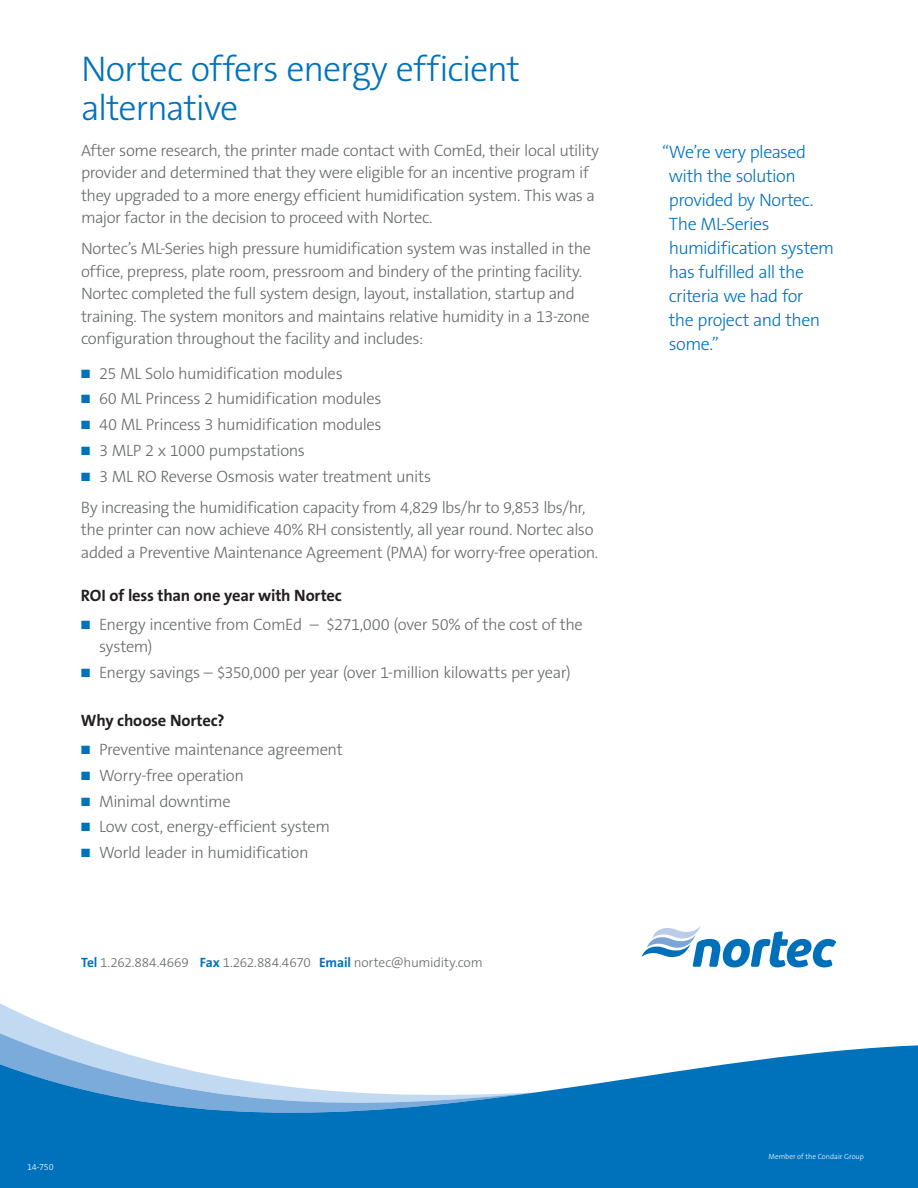
<style>
.page{position:relative;width:918px;height:1188px;background:#fff}
.page>*{position:absolute;margin:0;border:0;box-sizing:border-box;transform-origin:0 0}
.TS_Head_1{font:300 36px/39px "The Sans B W3";letter-spacing:-.03em;color:#0072bc}
.t1{font:300 18px/24px "The Sans B W3";letter-spacing:-.03em;color:#0072bc}
.TS_Paragraph_text{font:300 16.5px/22.5px "The Sans B W3";letter-spacing:-.025em;color:#676a6a}
.TS_Head_2{font:700 16.5px "The Sans B W7";letter-spacing:-.01em;color:#231f20}
.t2{font:300 13.5px "The Sans B W3";letter-spacing:-.01em;color:#676a6a}
.t3{font:300 9px "The Sans B W3";color:#fff}
.t4{font:300 7.5px "The Sans B W3";color:#fff}
.s1{color:#0072bc}
.s2{font-family:"The Sans B W7";font-weight:700;color:#0072bc}
</style>
<div class="page">
<svg style="left:0;top:1003px;width:51px;height:24px"></svg>
<svg style="left:0;top:1027px;width:96px;height:17px;fill:#c1daf1"></svg>
<svg style="left:0;top:1044px;width:918px;height:144px;fill:#0072bc"></svg>
<svg style="left:642px;top:926px;width:194px;height:41px"></svg>
<p class="TS_Head_1" style="left:81px;top:49px;width:441px">Nortec offers energy efficient alternative</p>
<p class="TS_Paragraph_text" style="left:81px;top:139px;width:520px">After some research, the printer made contact with ComEd, their local utility provider and determined that they were eligible for an incentive program if they upgraded to a more energy efficient humidification system. This was a major factor in the decision to proceed with Nortec.</p>
<p class="TS_Paragraph_text" style="left:81px;top:238px;width:512px">Nortec’s ML-Series high pressure humidification system was installed in the office, prepress, plate room, pressroom and bindery of the printing facility.<br>Nortec completed the full system design, layout, installation, startup and training. The system monitors and maintains relative humidity in a 13-zone configuration throughout the facility and includes:</p>
<p class="TS_Paragraph_text" style="left:81px;top:362px;width:263px"><span class="s1">■</span> 25 ML Solo humidification modules</p>
<p class="TS_Paragraph_text" style="left:81px;top:388px;width:302px"><span class="s1">■</span> 60 ML Princess 2 humidification modules</p>
<p class="TS_Paragraph_text" style="left:81px;top:413px;width:302px"><span class="s1">■</span> 40 ML Princess 3 humidification modules</p>
<p class="TS_Paragraph_text" style="left:81px;top:439px;width:226px"><span class="s1">■</span> 3 MLP 2 x 1000 pumpstations</p>
<p class="TS_Paragraph_text" style="left:81px;top:465px;width:352px"><span class="s1">■</span> 3 ML RO Reverse Osmosis water treatment units</p>
<p class="TS_Paragraph_text" style="left:81px;top:496px;width:519px">By increasing the humidification capacity from 4,829 lbs/hr to 9,853 lbs/hr, the printer can now achieve 40% RH consistently, all year round. Nortec also added a Preventive Maintenance Agreement (PMA) for worry-free operation.</p>
<p class="TS_Head_2" style="left:81px;top:585px;width:262px">ROI of less than one year with Nortec</p>
<p class="TS_Paragraph_text" style="left:99px;top:613px;width:485px;text-indent:-18px"><span class="s1">■</span> Energy incentive from ComEd – $271,000 (over 50% of the cost of the system)</p>
<p class="TS_Paragraph_text" style="left:81px;top:661px;width:491px"><span class="s1">■</span> Energy savings – $350,000 per year (over 1-million kilowatts per year)</p>
<p class="TS_Head_2" style="left:81px;top:710px;width:145px">Why choose Nortec?</p>
<p class="TS_Paragraph_text" style="left:81px;top:738px;width:263px"><span class="s1">■</span> Preventive maintenance agreement</p>
<p class="TS_Paragraph_text" style="left:81px;top:764px;width:165px"><span class="s1">■</span> Worry-free operation</p>
<p class="TS_Paragraph_text" style="left:81px;top:790px;width:151px"><span class="s1">■</span> Minimal downtime</p>
<p class="TS_Paragraph_text" style="left:81px;top:816px;width:251px"><span class="s1">■</span> Low cost, energy-efficient system</p>
<p class="TS_Paragraph_text" style="left:81px;top:841px;width:229px"><span class="s1">■</span> World leader in humidification</p>
<p class="t2" style="left:81px;top:953px;width:403px"><span class="s2">Tel</span> 1.262.884.4669 <span class="s2">Fax</span> 1.262.884.4670 <span class="s2">Email</span> nortec@humidity.com</p>
<p class="t1" style="left:669px;top:140px;width:167px;text-indent:-7px">“We’re very pleased with the solution provided by Nortec.<br>The ML-Series humidification system has fulfilled all the criteria we had for<br>the project and then some.”</p>
<p class="t3" style="left:27px;top:1161px;width:28px">14-750</p>
<p class="t4" style="left:769px;top:1152px;width:97px">Member of the Condair Group</p>
</div>
